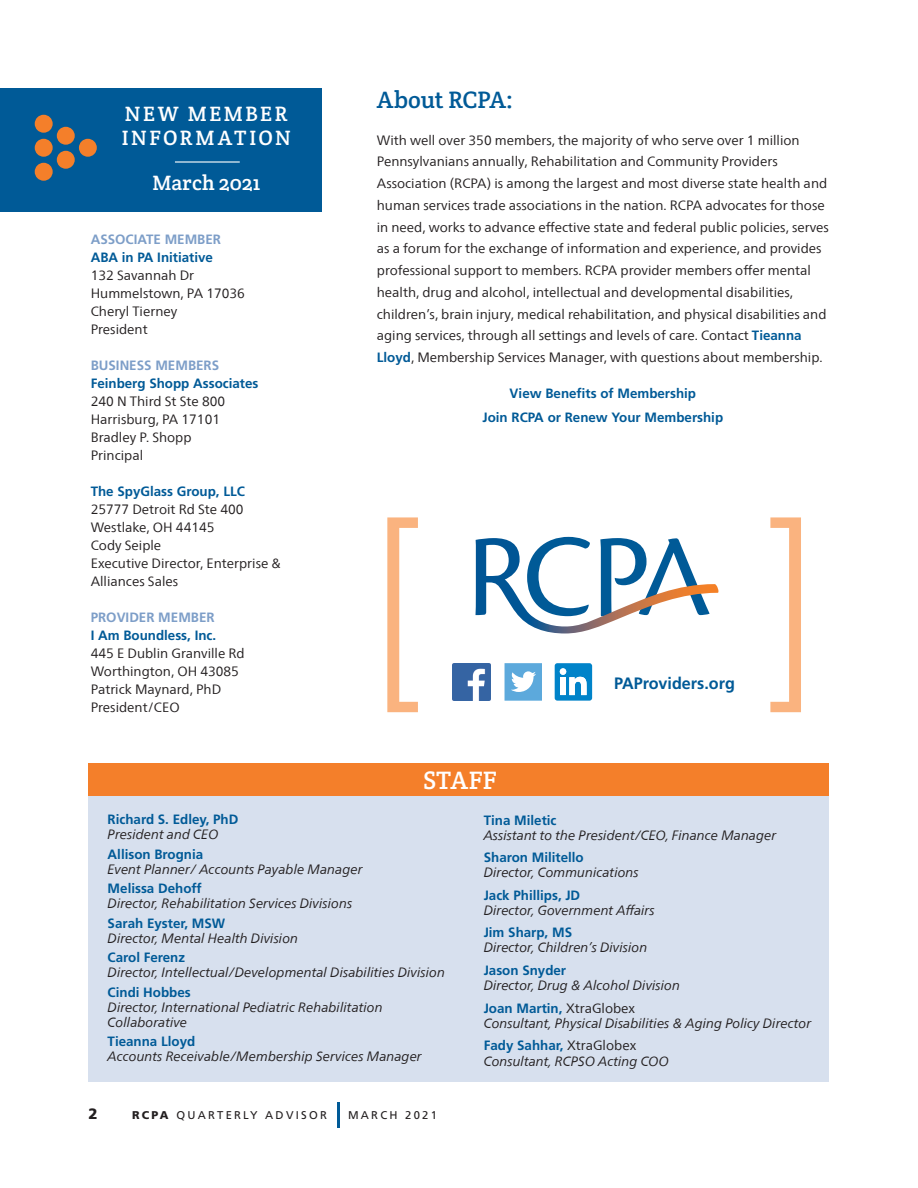
<style>
.page{position:relative;width:918px;height:1188px;background:#fff}
.page>*{position:absolute;margin:0;border:0;box-sizing:border-box;transform-origin:0 0}
.BODY_TEXT{font:300 217.35px "Frutiger LT Std";color:#fab37f;scale:.87 1}
.BODY_TEXT-2{font:25.5px "Crete Round";letter-spacing:.005em;color:#fff}
.BODY_TEXT-3{font:24px "Crete Round";letter-spacing:-.01em;color:#005a97}
.BODY_TEXT-4{font:21px/24px "Crete Round";letter-spacing:.115em;color:#fff}
.BODY_TEXT-5{font:21px "Crete Round";color:#fff}
.BODY_TEXT-6{font:700 16.5px "Frutiger LT Std";color:#005a97}
.t1{font:900 15px "Frutiger LT Std";color:#231f20}
.BODY_TEXT-7{font:13.5px/21.8px "Frutiger Neue LT Com";color:#231f20}
.BODY_TEXT-8{font:italic 13.5px/15px "Frutiger Neue LT Com";color:#231f20}
.BODY_TEXT-9{font:700 13.5px "Frutiger LT Std";color:#005a97}
.HYPERLINK{font:700 13.5px "Frutiger LT Std";color:#005a97}
.BODY_TEXT-10{font:700 13.5px "Frutiger LT Std";color:#7d9ec8}
.t2{font:11.25px "Frutiger LT Std";letter-spacing:.2em;color:#231f20}
.s1{font-family:"Frutiger LT Std";font-weight:700;color:#005a97}
.s2{font-family:"Frutiger Neue LT Com";font-weight:400;color:#231f20}
.s3{font-weight:900}
</style>
<div class="page">
<hr style="left:338px;top:1102px;width:2px;height:25px;background:#005a97">
<div style="left:89px;top:763px;width:740px;height:36px;background:#f47f2a"></div>
<div style="left:0;top:89px;width:322px;height:123px;background:#005a97"></div>
<svg style="left:476px;top:537px;width:243px;height:97px"></svg>
<hr style="left:175px;top:161px;width:65px;height:2px;background:#fff">
<img style="left:453px;top:663px;width:37px;height:38px">
<svg style="left:505px;top:663px;width:37px;height:38px"></svg>
<svg style="left:555px;top:663px;width:37px;height:38px"></svg>
<div style="left:560px;top:677px;width:6px;height:18px;background:#fff"></div>
<div style="left:560px;top:668px;width:6px;height:7px;background:#fff;border-radius:50%"></div>
<div style="left:89px;top:796px;width:740px;height:286px;background:#d7e0ee"></div>
<p class="BODY_TEXT-4" style="left:122px;top:101px;width:171px">NEW MEMBER<br>INFORMATION</p>
<p class="BODY_TEXT-5" style="left:152px;top:169px;width:109px">March 2021</p>
<p class="BODY_TEXT-10" style="left:91px;top:231px;width:132px">ASSOCIATE MEMBER</p>
<p class="BODY_TEXT-9" style="left:91px;top:249px;width:124px">ABA in PA Initiative</p>
<p class="BODY_TEXT-7" style="left:91px;top:264px;width:105px">132 Savannah Dr</p>
<p class="BODY_TEXT-7" style="left:91px;top:282px;width:156px">Hummelstown, PA 17036</p>
<p class="BODY_TEXT-7" style="left:91px;top:300px;width:88px">Cheryl Tierney</p>
<p class="BODY_TEXT-7" style="left:91px;top:318px;width:59px">President</p>
<p class="BODY_TEXT-10" style="left:91px;top:357px;width:130px">BUSINESS MEMBERS</p>
<p class="BODY_TEXT-9" style="left:91px;top:375px;width:169px">Feinberg Shopp Associates</p>
<p class="BODY_TEXT-7" style="left:91px;top:390px;width:136px">240 N Third St Ste 800</p>
<p class="BODY_TEXT-7" style="left:91px;top:408px;width:131px">Harrisburg, PA 17101</p>
<p class="BODY_TEXT-7" style="left:91px;top:426px;width:102px">Bradley P. Shopp</p>
<p class="BODY_TEXT-7" style="left:91px;top:444px;width:54px">Principal</p>
<p class="BODY_TEXT-9" style="left:91px;top:483px;width:156px">The SpyGlass Group, LLC</p>
<p class="BODY_TEXT-7" style="left:91px;top:498px;width:154px">25777 Detroit Rd Ste 400</p>
<p class="BODY_TEXT-7" style="left:91px;top:516px;width:125px">Westlake, OH 44145</p>
<p class="BODY_TEXT-7" style="left:91px;top:534px;width:72px">Cody Seiple</p>
<p class="BODY_TEXT-7" style="left:91px;top:554px;width:192px;line-height:18px">Executive Director, Enterprise &amp;<br>Alliances Sales</p>
<p class="BODY_TEXT-10" style="left:91px;top:609px;width:126px">PROVIDER MEMBER</p>
<p class="BODY_TEXT-9" style="left:91px;top:627px;width:127px">I Am Boundless, Inc.</p>
<p class="BODY_TEXT-7" style="left:91px;top:642px;width:156px">445 E Dublin Granville Rd</p>
<p class="BODY_TEXT-7" style="left:91px;top:660px;width:150px">Worthington, OH 43085</p>
<p class="BODY_TEXT-7" style="left:91px;top:678px;width:132px">Patrick Maynard, PhD</p>
<p class="BODY_TEXT-7" style="left:91px;top:696px;width:90px">President/CEO</p>
<p class="BODY_TEXT-3" style="left:377px;top:84px;width:138px">About RCPA:</p>
<p class="BODY_TEXT-7" style="left:377px;top:129px;width:454px">With well over 350 members, the majority of who serve over 1 million Pennsylvanians annually, Rehabilitation and Community Providers Association (RCPA) is among the largest and most diverse state health and human services trade associations in the nation. RCPA advocates for those in need, works to advance effective state and federal public policies, serves as a forum for the exchange of information and experience, and provides professional support to members. RCPA provider members offer mental health, drug and alcohol, intellectual and developmental disabilities, children’s, brain injury, medical rehabilitation, and physical disabilities and aging services, through all settings and levels of care. Contact <span class="s1">Tieanna Lloyd</span>, Membership Services Manager, with questions about membership.</p>
<p class="BODY_TEXT-9" style="left:510px;top:386px;width:188px">View Benefits of Membership</p>
<p class="BODY_TEXT-9" style="left:483px;top:410px;width:242px">Join RCPA or Renew Your Membership</p>
<p class="BODY_TEXT" style="left:374px;top:484px;width:62px">[</p>
<p class="BODY_TEXT-6" style="left:614px;top:674px;width:122px">PAProviders.org</p>
<p class="BODY_TEXT-2" style="left:423px;top:763px;width:75px">STAFF</p>
<p class="HYPERLINK" style="left:484px;top:812px;width:74px">Tina Miletic</p>
<p class="BODY_TEXT-8" style="left:484px;top:827px;width:294px">Assistant to the President/CEO, Finance Manager</p>
<p class="HYPERLINK" style="left:484px;top:849px;width:102px">Sharon Militello</p>
<p class="BODY_TEXT-8" style="left:484px;top:865px;width:157px">Director, Communications</p>
<p class="HYPERLINK" style="left:484px;top:887px;width:98px">Jack Phillips, JD</p>
<p class="BODY_TEXT-8" style="left:484px;top:902px;width:173px">Director, Government Affairs</p>
<p class="HYPERLINK" style="left:484px;top:924px;width:90px">Jim Sharp, MS</p>
<p class="BODY_TEXT-8" style="left:484px;top:940px;width:165px">Director, Children’s Division</p>
<p class="HYPERLINK" style="left:484px;top:962px;width:84px">Jason Snyder</p>
<p class="BODY_TEXT-8" style="left:484px;top:977px;width:198px">Director, Drug &amp; Alcohol Division</p>
<p class="HYPERLINK" style="left:484px;top:1000px;width:153px">Joan Martin, <span class="s2">XtraGlobex</span></p>
<p class="BODY_TEXT-8" style="left:484px;top:1016px;width:329px">Consultant, Physical Disabilities &amp; Aging Policy Director</p>
<p class="HYPERLINK" style="left:484px;top:1037px;width:154px">Fady Sahhar, <span class="s2">XtraGlobex</span></p>
<p class="BODY_TEXT-8" style="left:484px;top:1054px;width:187px">Consultant, RCPSO Acting COO</p>
<p class="BODY_TEXT-9" style="left:108px;top:812px;width:132px">Richard S. Edley, PhD</p>
<p class="BODY_TEXT-8" style="left:108px;top:827px;width:112px">President and CEO</p>
<p class="BODY_TEXT-9" style="left:108px;top:846px;width:97px">Allison Brognia</p>
<p class="BODY_TEXT-8" style="left:108px;top:862px;width:257px">Event Planner/ Accounts Payable Manager</p>
<p class="BODY_TEXT-9" style="left:108px;top:881px;width:96px">Melissa Dehoff</p>
<p class="BODY_TEXT-8" style="left:108px;top:896px;width:246px">Director, Rehabilitation Services Divisions</p>
<p class="HYPERLINK" style="left:108px;top:915px;width:119px">Sarah Eyster, MSW</p>
<p class="BODY_TEXT-8" style="left:108px;top:931px;width:192px">Director, Mental Health Division</p>
<p class="HYPERLINK" style="left:108px;top:950px;width:79px">Carol Ferenz</p>
<p class="BODY_TEXT-8" style="left:108px;top:965px;width:339px">Director, Intellectual/Developmental Disabilities Division</p>
<p class="HYPERLINK" style="left:108px;top:984px;width:85px">Cindi Hobbes</p>
<p class="BODY_TEXT-8" style="left:108px;top:1000px;width:277px">Director, International Pediatric Rehabilitation<br>Collaborative</p>
<p class="HYPERLINK" style="left:108px;top:1034px;width:89px">Tieanna Lloyd</p>
<p class="BODY_TEXT-8" style="left:108px;top:1049px;width:316px">Accounts Receivable/Membership Services Manager</p>
<p class="t1" style="left:88px;top:1104px;width:11px">2</p>
<p class="t2" style="left:132px;top:1108px;width:196px"><span class="s3">RCPA</span> QUARTERLY ADVISOR</p>
<p class="t2" style="left:348px;top:1108px;width:91px">MARCH 2021</p>
</div>
